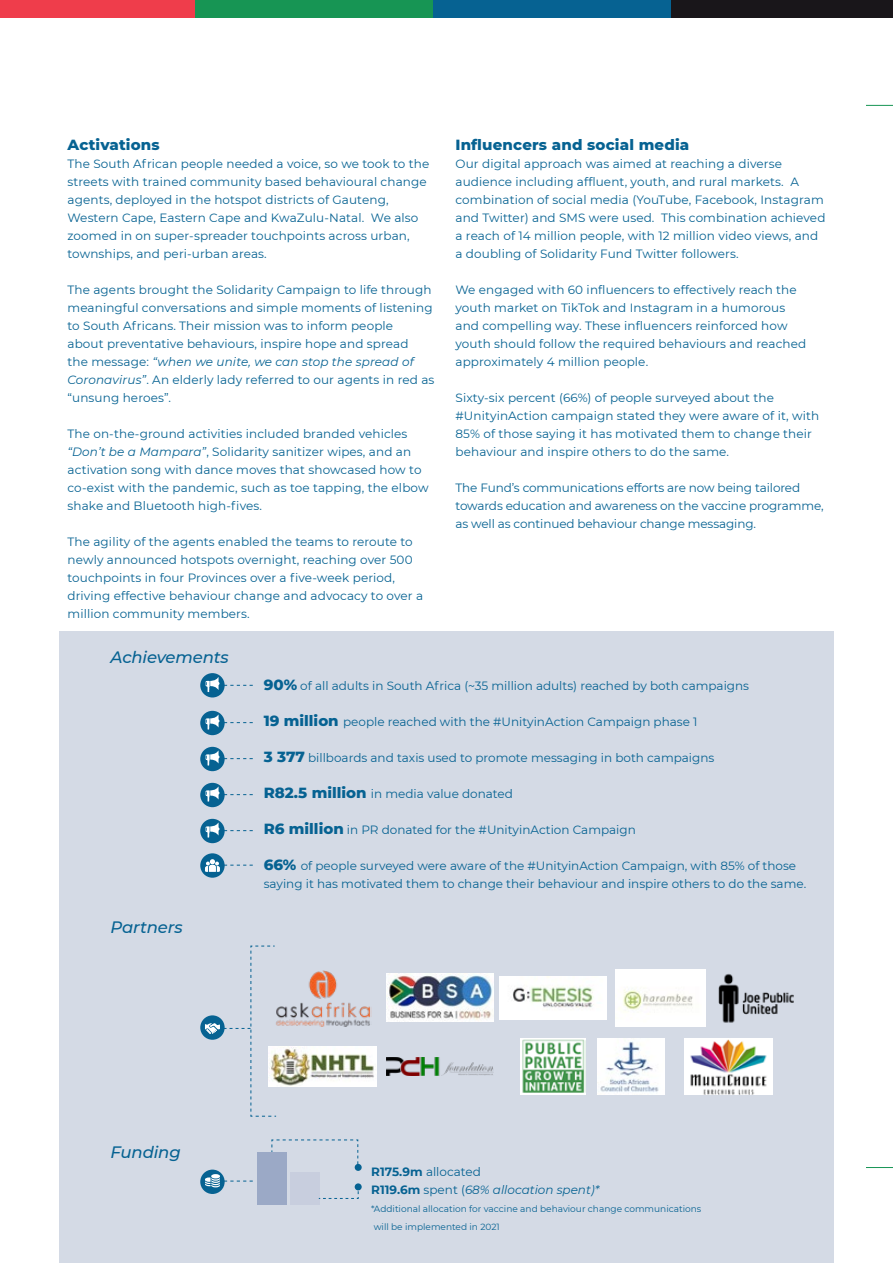
<style>
.page{position:relative;width:893px;height:1263px;background:#fff}
.page>*{position:absolute;margin:0;border:0;box-sizing:border-box;transform-origin:0 0}
.t1{font:italic 500 16.5px "Montserrat";letter-spacing:-.01em;color:#066292}
.t2{font:800 15px "Montserrat";letter-spacing:.01em;color:#066292}
.t3{font:12px/18px "Montserrat";letter-spacing:.01em;color:#066292}
.t4{font:12px/18px "Montserrat";letter-spacing:-.01em;color:#066292}
.t5{font:italic 12px/18px "Montserrat";color:#066292}
.t6{font:9px/18px "Montserrat";color:#066292}
.s1{font-style:italic}
.s2{font-weight:800;font-size:15px}
.s3{font-weight:700;font-style:normal}
.s4{font-style:normal}
</style>
<div class="page">
<div style="left:0;top:0;width:195px;height:18px;background:#ef3d4b"></div>
<div style="left:433px;top:0;width:238px;height:18px;background:#066292"></div>
<div style="left:671px;top:0;width:222px;height:18px;background:#19161a"></div>
<div style="left:195px;top:0;width:238px;height:18px;background:#179554"></div>
<svg style="left:866px;top:105px;width:27px;height:1px"></svg>
<svg style="left:866px;top:1167px;width:27px;height:1px"></svg>
<div style="left:59px;top:631px;width:774px;height:632px;background:#d4dae5"></div>
<div style="left:200px;top:673px;width:25px;height:24px;background:#066292;border-radius:50%"></div>
<div style="left:200px;top:711px;width:25px;height:24px;background:#066292;border-radius:50%"></div>
<div style="left:200px;top:1169px;width:25px;height:25px;background:#066292;border-radius:50%"></div>
<svg style="left:205px;top:1174px;width:48px;height:13px"></svg>
<div style="left:200px;top:1015px;width:25px;height:25px;background:#066292;border-radius:50%"></div>
<svg style="left:205px;top:945px;width:72px;height:172px"></svg>
<div style="left:200px;top:747px;width:25px;height:24px;background:#066292;border-radius:50%"></div>
<svg style="left:205px;top:677px;width:48px;height:15px"></svg>
<svg style="left:205px;top:714px;width:48px;height:16px"></svg>
<svg style="left:205px;top:750px;width:48px;height:16px"></svg>
<div style="left:200px;top:783px;width:25px;height:24px;background:#066292;border-radius:50%"></div>
<svg style="left:205px;top:786px;width:48px;height:16px"></svg>
<div style="left:200px;top:853px;width:25px;height:25px;background:#066292;border-radius:50%"></div>
<svg style="left:205px;top:859px;width:48px;height:13px"></svg>
<div style="left:200px;top:819px;width:25px;height:24px;background:#066292;border-radius:50%"></div>
<svg style="left:205px;top:822px;width:48px;height:16px"></svg>
<div style="left:290px;top:1172px;width:30px;height:33px;background:#c8cede"></div>
<div style="left:257px;top:1152px;width:30px;height:53px;background:#9ba9c6"></div>
<svg style="left:271px;top:1139px;width:88px;height:30px"></svg>
<svg style="left:318px;top:1186px;width:41px;height:13px"></svg>
<div style="left:355px;top:1164px;width:7px;height:7px;background:#066292;border-radius:50%"></div>
<div style="left:355px;top:1183px;width:7px;height:7px;background:#066292;border-radius:50%"></div>
<img style="left:273px;top:970px;width:99px;height:56px">
<img style="left:386px;top:974px;width:108px;height:48px">
<img style="left:499px;top:976px;width:107px;height:44px">
<img style="left:269px;top:1047px;width:107px;height:39px">
<img style="left:386px;top:1057px;width:108px;height:19px">
<img style="left:520px;top:1038px;width:65px;height:57px">
<img style="left:616px;top:970px;width:90px;height:56px">
<img style="left:597px;top:1038px;width:67px;height:57px">
<img style="left:719px;top:973px;width:75px;height:50px">
<img style="left:685px;top:1038px;width:87px;height:57px">
<p class="t2" style="left:68px;top:134px;width:94px">Activations</p>
<p class="t3" style="left:68px;top:154px;width:363px">The South African people needed a voice, so we took to the streets with trained community based behavioural change agents, deployed in the hotspot districts of Gauteng, Western Cape, Eastern Cape and KwaZulu-Natal. We also zoomed in on super-spreader touchpoints across urban, townships, and peri-urban areas.</p>
<p class="t3" style="left:68px;top:280px;width:368px">The agents brought the Solidarity Campaign to life through meaningful conversations and simple moments of listening to South Africans. Their mission was to inform people<br>about preventative behaviours, inspire hope and spread<br>the message: <span class="s1">“when we unite, we can stop the spread of Coronavirus”</span>. An elderly lady referred to our agents in red as “unsung heroes”.</p>
<p class="t3" style="left:68px;top:424px;width:363px">The on-the-ground activities included branded vehicles <span class="s1">“Don’t be a Mampara”</span>, Solidarity sanitizer wipes, and an activation song with dance moves that showcased how to co-exist with the pandemic, such as toe tapping, the elbow shake and Bluetooth high-fives.</p>
<p class="t3" style="left:68px;top:532px;width:357px">The agility of the agents enabled the teams to reroute to newly announced hotspots overnight, reaching over 500 touchpoints in four Provinces over a five-week period, driving effective behaviour change and advocacy to over a million community members.</p>
<h1 class="t1" style="left:111px;top:646px;width:120px">Achievements</h1>
<p class="t2" style="left:455px;top:134px;width:235px">Influencers and social media</p>
<p class="t3" style="left:455px;top:154px;width:371px">Our digital approach was aimed at reaching a diverse audience including affluent, youth, and rural markets. A combination of social media (YouTube, Facebook, Instagram and Twitter) and SMS were used. This combination achieved a reach of 14 million people, with 12 million video views, and a doubling of Solidarity Fund Twitter followers.</p>
<p class="t3" style="left:455px;top:280px;width:352px">We engaged with 60 influencers to effectively reach the youth market on TikTok and Instagram in a humorous and compelling way. These influencers reinforced how youth should follow the required behaviours and reached approximately 4 million people.</p>
<p class="t3" style="left:455px;top:388px;width:365px">Sixty-six percent (66%) of people surveyed about the #UnityinAction campaign stated they were aware of it, with 85% of those saying it has motivated them to change their behaviour and inspire others to do the same.</p>
<p class="t4" style="left:455px;top:478px;width:370px">The Fund’s communications efforts are now being tailored towards education and awareness on the vaccine programme, as well as continued behaviour change messaging.</p>
<h1 class="t1" style="left:111px;top:916px;width:74px">Partners</h1>
<p class="t3" style="left:264px;top:676px;width:487px"><span class="s2">90%</span> of all adults in South Africa (~35 million adults) reached by both campaigns</p>
<p class="t3" style="left:264px;top:712px;width:435px"><span class="s2">19 million</span> people reached with the #UnityinAction Campaign phase 1</p>
<p class="t3" style="left:264px;top:748px;width:452px"><span class="s2">3 377</span> billboards and taxis used to promote messaging in both campaigns</p>
<p class="t3" style="left:264px;top:784px;width:251px"><span class="s2">R82.5 million</span> in media value donated</p>
<p class="t3" style="left:264px;top:820px;width:374px"><span class="s2">R6 million</span> in PR donated for the #UnityinAction Campaign</p>
<p class="t3" style="left:264px;top:856px;width:544px"><span class="s2">66%</span> of people surveyed were aware of the #UnityinAction Campaign, with 85% of those saying it has motivated them to change their behaviour and inspire others to do the same.</p>
<h1 class="t1" style="left:111px;top:1141px;width:72px">Funding</h1>
<p class="t5" style="left:371px;top:1162px;width:230px"><span class="s3">R175.9m</span> <span class="s4">allocated<br></span><span class="s3">R119.6m</span> <span class="s4">spent (</span>68% allocation spent)*</p>
<p class="t6" style="left:371px;top:1199px;width:331px">*Additional allocation for vaccine and behaviour change communications will be implemented in 2021</p>
</div>
